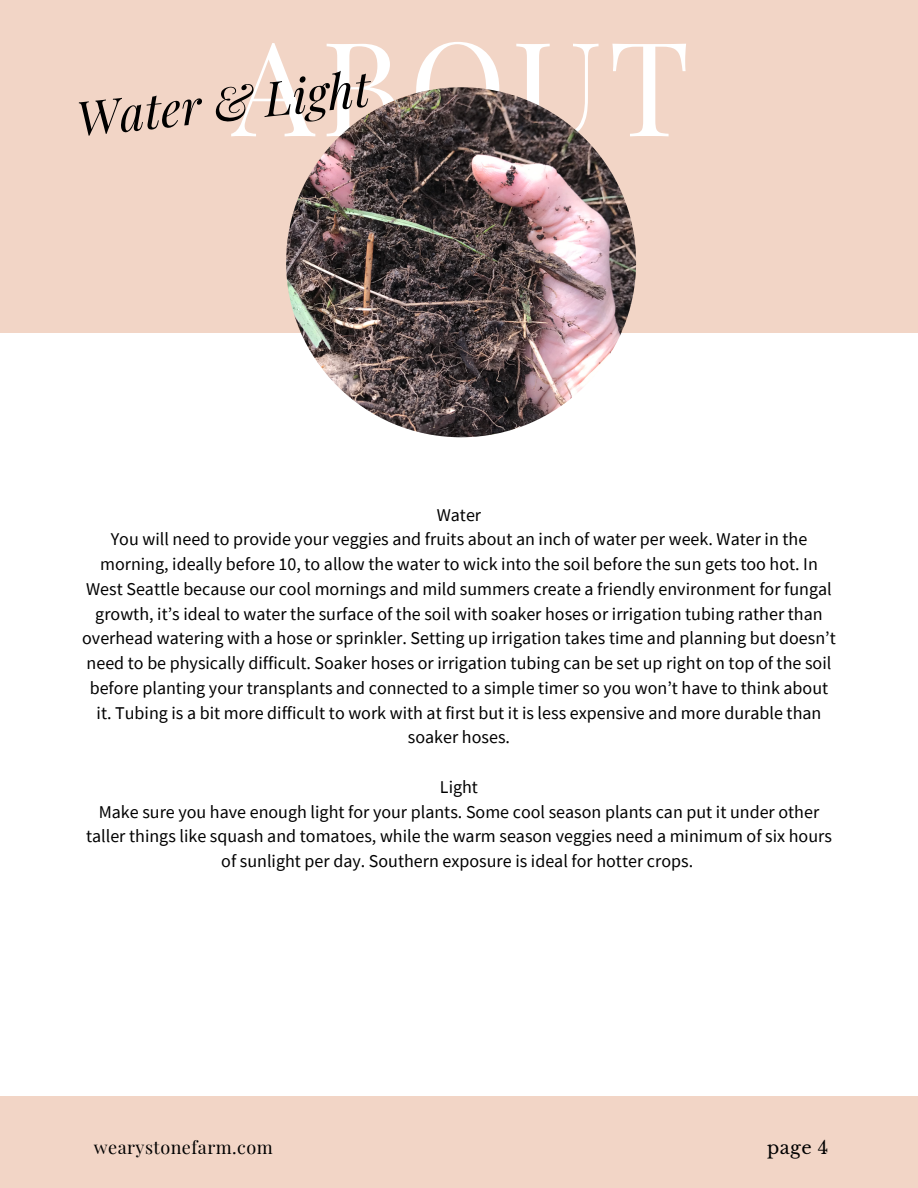
<style>
.page{position:relative;width:918px;height:1188px;background:#f2d5c6}
.page>*{position:absolute;margin:0;border:0;box-sizing:border-box;transform-origin:0 0}
.t1{font:130.95px "Playfair Display";letter-spacing:.05em;color:#fff}
.t2{font:italic 48px "Playfair Display";color:#000}
.t3{font:18px/24.8px "Source Sans Pro";color:#000;text-align:center}
.t4{font:18px "Playfair Display";letter-spacing:.025em;color:#000}
.t5{font:18px "Libre Baskerville";color:#000}
</style>
<div class="page">
<div style="left:0;top:333px;width:918px;height:763px;background:#fff"></div>
<img style="left:286px;top:87px;width:350px;height:350px;border-radius:50%">
<p class="t1" style="left:232px;top:-5px;width:459px">ABOUT</p>
<p class="t2" style="left:73px;top:85px;width:297px;rotate:-6deg">Water &amp; Light</p>
<p class="t3" style="left:437px;top:502px;width:46px">Water</p>
<p class="t3" style="left:82px;top:527px;width:755px">You will need to provide your veggies and fruits about an inch of water per week. Water in the morning, ideally before 10, to allow the water to wick into the soil before the sun gets too hot. In West Seattle because our cool mornings and mild summers create a friendly environment for fungal growth, it’s ideal to water the surface of the soil with soaker hoses or irrigation tubing rather than overhead watering with a hose or sprinkler. Setting up irrigation takes time and planning but doesn’t need to be physically difficult. Soaker hoses or irrigation tubing can be set up right on top of the soil before planting your transplants and connected to a simple timer so you won’t have to think about it. Tubing is a bit more difficult to work with at first but it is less expensive and more durable than soaker hoses.</p>
<p class="t3" style="left:440px;top:774px;width:40px">Light</p>
<p class="t3" style="left:86px;top:799px;width:747px">Make sure you have enough light for your plants. Some cool season plants can put it under other taller things like squash and tomatoes, while the warm season veggies need a minimum of six hours of sunlight per day. Southern exposure is ideal for hotter crops.</p>
<p class="t4" style="left:94px;top:1134px;width:180px">wearystonefarm.com</p>
<p class="t5" style="left:767px;top:1136px;width:63px">page 4</p>
</div>
